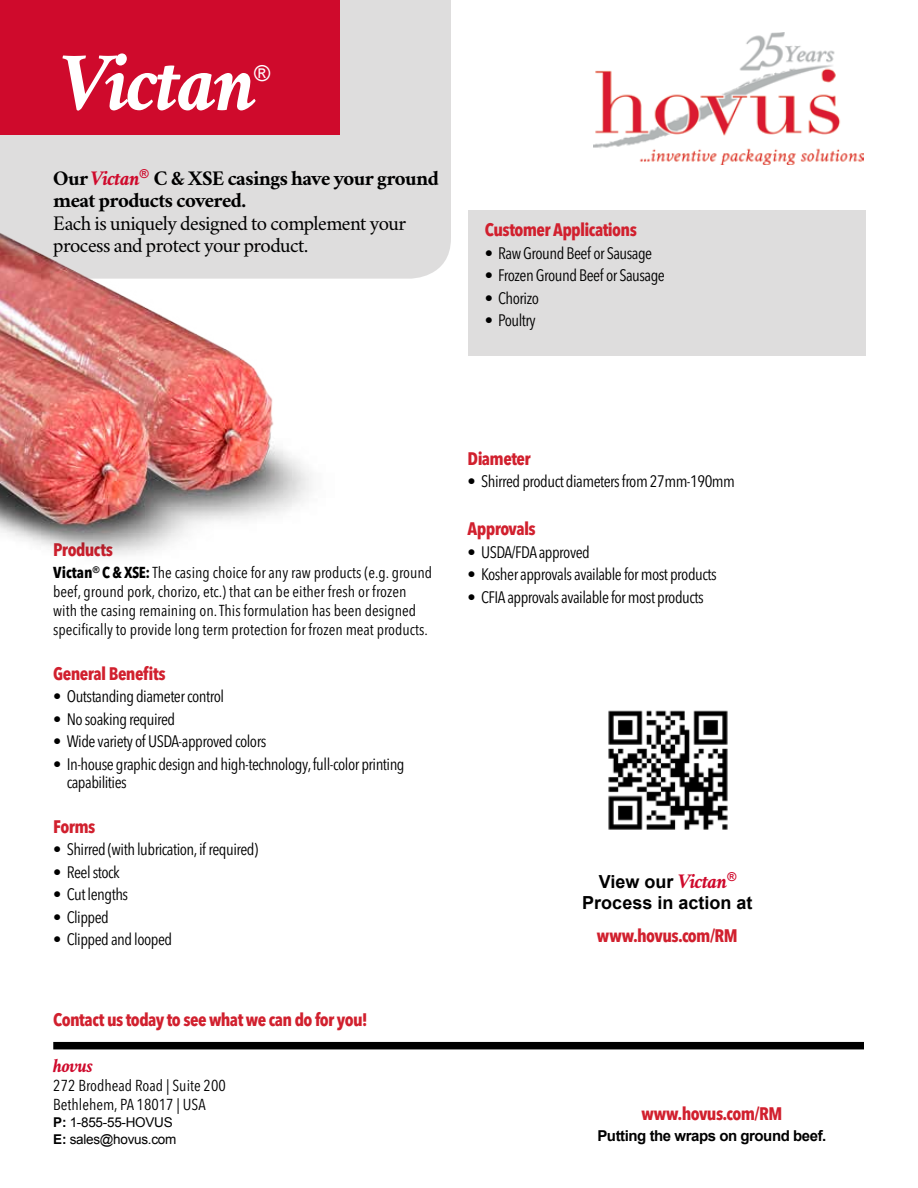
<style>
.page{position:relative;width:918px;height:1188px;background:#fff}
.page>*{position:absolute;margin:0;border:0;box-sizing:border-box;transform-origin:0 0}
.t1{font:italic 700 84px "Crimson";letter-spacing:-.02em;color:#fff}
.t2{font:21.9px "Arial";color:#fff}
.t3{font:21px/22.5px "Crimson";letter-spacing:-.025em;color:#000}
.t4{font:700 21px/22.5px "Crimson";letter-spacing:-.025em;color:#000}
.t5{font:italic 700 19.5px "Crimson";letter-spacing:-.02em;color:#cf0a2c}
.t6{font:700 condensed 18px "Avenir Next LT Pro";letter-spacing:-.035em;color:#d1202e}
.t7{font:700 18px/21.6px "Arial";color:#000;text-align:center}
.t8{font:condensed 16.5px/18px "Avenir Next LT Pro";letter-spacing:-.03em;color:#000}
.t9{font:condensed 15.75px/18.8px "Avenir Next LT Pro";color:#000}
.t10{font:700 15px "Arial";letter-spacing:-.03em;color:#000}
.t11{font:13.5px/17.2px "Arial";letter-spacing:-.02em;color:#000}
.s1{font-style:italic;color:#cf0a2c}
.s2{font-weight:700}
.s3{font-family:"Crimson";font-style:italic;font-size:21px;color:#cf0a2c}
</style>
<div class="page">
<img style="left:593px;top:32px;width:270px;height:133px">
<div style="left:0;top:0;width:451px;height:266px;background:#dedddd"></div>
<div style="left:469px;top:211px;width:397px;height:145px;background:#dedddd"></div>
<div style="left:53px;top:1042px;width:811px;height:7px;background:#000"></div>
<div style="left:0;top:0;width:339px;height:134px;background:#cf0a2c"></div>
<img style="left:608px;top:710px;width:120px;height:120px">
<img style="left:0;top:206px;width:441px;height:350px">
<h1 class="t1" style="left:62px;top:33px;width:196px">Victan</h1>
<h2 class="t2" style="left:254px;top:59px;width:18px">®</h2>
<p class="t4" style="left:53px;top:166px;width:387px">Our <span class="s1">Victan</span><sup>®</sup> C &amp; XSE casings have your ground meat products covered.</p>
<p class="t3" style="left:53px;top:211px;width:354px">Each is uniquely designed to complement your process and protect your product.</p>
<p class="t6" style="left:485px;top:219px;width:154px">Customer Applications</p>
<p class="t8" style="left:485px;top:244px;width:169px">• Raw Ground Beef or Sausage</p>
<p class="t8" style="left:485px;top:267px;width:182px">• Frozen Ground Beef or Sausage</p>
<p class="t8" style="left:485px;top:289px;width:56px">• Chorizo</p>
<p class="t8" style="left:485px;top:312px;width:53px">• Poultry</p>
<p class="t6" style="left:53px;top:539px;width:61px">Products</p>
<p class="t9" style="left:53px;top:563px;width:381px"><span class="s2">Victan</span><sup>®</sup> <span class="s2">C &amp; XSE:</span> The casing choice for any raw products (e.g. ground beef, ground pork, chorizo, etc.) that can be either fresh or frozen with the casing remaining on. This formulation has been designed specifically to provide long term protection for frozen meat products.</p>
<p class="t6" style="left:53px;top:662px;width:114px">General Benefits</p>
<p class="t8" style="left:53px;top:687px;width:172px">• Outstanding diameter control</p>
<p class="t8" style="left:53px;top:710px;width:123px">• No soaking required</p>
<p class="t8" style="left:53px;top:732px;width:215px">• Wide variety of USDA-approved colors</p>
<p class="t8" style="left:67px;top:755px;width:339px;text-indent:-13px">• In-house graphic design and high-technology, full-color printing capabilities</p>
<p class="t6" style="left:53px;top:815px;width:44px">Forms</p>
<p class="t8" style="left:53px;top:840px;width:206px">• Shirred (with lubrication, if required)</p>
<p class="t8" style="left:53px;top:863px;width:68px">• Reel stock</p>
<p class="t8" style="left:53px;top:885px;width:76px">• Cut lengths</p>
<p class="t8" style="left:53px;top:908px;width:57px">• Clipped</p>
<p class="t8" style="left:53px;top:930px;width:121px">• Clipped and looped</p>
<p class="t6" style="left:53px;top:1009px;width:316px">Contact us today to see what we can do for you!</p>
<p class="t5" style="left:53px;top:1054px;width:41px">hovus</p>
<p class="t9" style="left:53px;top:1076px;width:174px">272 Brodhead Road | Suite 200<br>Bethlehem, PA 18017 | USA</p>
<p class="t11" style="left:53px;top:1114px;width:125px"><span class="s2">P:</span> 1-855-55-HOVUS<br><span class="s2">E:</span> sales@hovus.com</p>
<p class="t6" style="left:468px;top:447px;width:65px">Diameter</p>
<p class="t8" style="left:468px;top:472px;width:269px">• Shirred product diameters from 27mm-190mm</p>
<p class="t6" style="left:468px;top:518px;width:70px">Approvals</p>
<p class="t8" style="left:468px;top:543px;width:124px">• USDA/FDA approved</p>
<p class="t8" style="left:468px;top:565px;width:251px">• Kosher approvals available for most products</p>
<p class="t8" style="left:468px;top:588px;width:238px">• CFIA approvals available for most products</p>
<p class="t7" style="left:582px;top:871px;width:172px">View our <span class="s3">Victan</span><sup>®<br></sup>Process in action at</p>
<p class="t6" style="left:597px;top:925px;width:142px">www.hovus.com/RM</p>
<p class="t6" style="left:642px;top:1102px;width:142px">www.hovus.com/RM</p>
<p class="t10" style="left:597px;top:1125px;width:230px">Putting the wraps on ground beef.</p>
</div>
